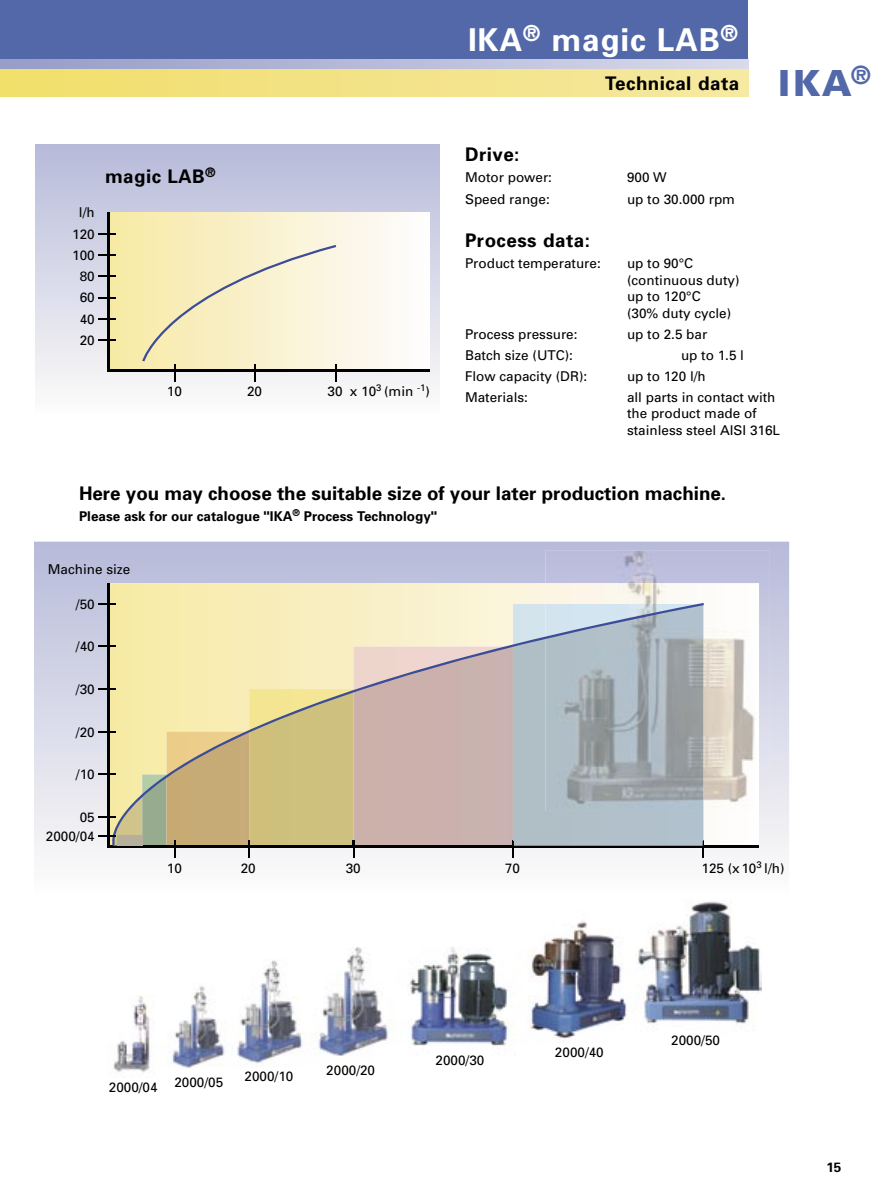
<style>
.page{position:relative;width:893px;height:1191px;background:#fff}
.page>*{position:absolute;margin:0;border:0;box-sizing:border-box;transform-origin:0 0}
.t1{font:900 36px "Univers";color:#5268a9}
.t2{font:700 31.5px "Univers";letter-spacing:.025em;color:#fff}
.t3{font:700 18.75px "Univers";color:#000}
.t4{font:700 18.75px "Univers";letter-spacing:.025em;color:#000}
.t5{font:13.5px/16.5px "Univers";color:#000}
.t6{font:700 13.5px "Univers";color:#000}
</style>
<div class="page">
<div style="left:0;top:68px;width:748px;height:28px;background:linear-gradient(to right,#f1de6b,#f6e8a1)"></div>
<div style="left:0;top:0;width:748px;height:68px;background:#5268a9"></div>
<svg style="left:0;top:60px;width:748px;height:8px;background:#b7bad8"></svg>
<div style="left:35px;top:145px;width:404px;height:274px;background:linear-gradient(to bottom,#b8bcda,#fbf9f7)"></div>
<div style="left:108px;top:213px;width:321px;height:156px;background:linear-gradient(to right,#f6e9a3,#fdfcfe)"></div>
<hr style="left:107px;top:369px;width:322px;height:2px;background:#000">
<hr style="left:107px;top:212px;width:3px;height:158px;background:#000">
<svg style="left:98px;top:339px;width:17px;height:2px"></svg>
<svg style="left:98px;top:318px;width:17px;height:2px"></svg>
<svg style="left:98px;top:297px;width:17px;height:1px"></svg>
<svg style="left:98px;top:276px;width:17px;height:1px"></svg>
<svg style="left:98px;top:254px;width:17px;height:2px"></svg>
<svg style="left:98px;top:233px;width:17px;height:2px"></svg>
<svg style="left:142px;top:245px;width:194px;height:136px;background:#eee7c5"></svg>
<img style="left:113px;top:899px;width:649px;height:173px">
<svg style="left:34px;top:541px;width:755px;height:317px"></svg>
<svg style="left:110px;top:583px;width:649px;height:262px"></svg>
<hr style="left:107px;top:845px;width:652px;height:3px;background:#000">
<hr style="left:107px;top:583px;width:3px;height:263px;background:#000">
<svg style="left:98px;top:773px;width:14px;height:2px"></svg>
<svg style="left:98px;top:688px;width:14px;height:2px"></svg>
<img style="left:545px;top:551px;width:225px;height:51px">
<img style="left:759px;top:602px;width:11px;height:209px">
<img style="left:545px;top:583px;width:214px;height:45px">
<img style="left:704px;top:628px;width:55px;height:183px">
<svg style="left:248px;top:848px;width:2px;height:10px"></svg>
<svg style="left:512px;top:845px;width:2px;height:13px"></svg>
<svg style="left:112px;top:603px;width:592px;height:242px;background:#ccc4ad"></svg>
<svg style="left:98px;top:835px;width:78px;height:23px"></svg>
<img style="left:118px;top:835px;width:24px;height:10px">
<p class="t5" style="left:79px;top:204px;width:17px">l/h</p>
<p class="t5" style="left:72px;top:225px;width:24px">120</p>
<p class="t5" style="left:72px;top:247px;width:24px">100</p>
<p class="t5" style="left:80px;top:268px;width:17px">80</p>
<p class="t5" style="left:80px;top:289px;width:17px">60</p>
<p class="t5" style="left:80px;top:310px;width:17px">40</p>
<p class="t5" style="left:80px;top:332px;width:17px">20</p>
<h3 class="t4" style="left:105px;top:164px;width:112px">magic LAB<sup>®</sup></h3>
<p class="t5" style="left:167px;top:382px;width:17px">10</p>
<p class="t5" style="left:247px;top:382px;width:17px">20</p>
<p class="t5" style="left:328px;top:382px;width:104px">30 x 10<sup>3</sup> (min <sup>-1</sup>)</p>
<h2 class="t2" style="left:468px;top:20px;width:272px">IKA<sup>®</sup> magic LAB<sup>®</sup></h2>
<h3 class="t4" style="left:605px;top:71px;width:136px">Technical data</h3>
<h1 class="t1" style="left:778px;top:61px;width:94px">IKA<sup>®</sup></h1>
<h3 class="t3" style="left:465px;top:143px;width:56px">Drive:</h3>
<p class="t5" style="left:465px;top:169px;width:88px">Motor power:</p>
<p class="t5" style="left:627px;top:169px;width:41px">900 W</p>
<p class="t5" style="left:465px;top:190px;width:86px">Speed range:</p>
<p class="t5" style="left:627px;top:190px;width:110px">up to 30.000 rpm</p>
<h3 class="t4" style="left:465px;top:228px;width:126px">Process data:</h3>
<p class="t5" style="left:465px;top:255px;width:137px">Product temperature:</p>
<p class="t5" style="left:627px;top:255px;width:114px">up to 90°C (continuous duty) up to 120°C<br>(30% duty cycle)</p>
<p class="t5" style="left:465px;top:325px;width:114px">Process pressure:</p>
<p class="t5" style="left:627px;top:325px;width:82px">up to 2.5 bar</p>
<p class="t5" style="left:465px;top:346px;width:110px">Batch size (UTC):</p>
<p class="t5" style="left:681px;top:346px;width:65px">up to 1.5 l</p>
<p class="t5" style="left:465px;top:367px;width:124px">Flow capacity (DR):</p>
<p class="t5" style="left:627px;top:367px;width:80px">up to 120 l/h</p>
<p class="t5" style="left:465px;top:388px;width:65px">Materials:</p>
<p class="t5" style="left:627px;top:388px;width:155px">all parts in contact with the product made of stainless steel AISI 316L</p>
<h3 class="t3" style="left:79px;top:481px;width:649px">Here you may choose the suitable size of your later production machine.</h3>
<p class="t6" style="left:79px;top:507px;width:360px">Please ask for our catalogue "IKA<sup>®</sup> Process Technology"</p>
<p class="t5" style="left:48px;top:561px;width:84px">Machine size</p>
<p class="t5" style="left:76px;top:595px;width:20px">/50</p>
<p class="t5" style="left:76px;top:638px;width:20px">/40</p>
<p class="t5" style="left:76px;top:681px;width:20px">/30</p>
<p class="t5" style="left:76px;top:723px;width:20px">/20</p>
<p class="t5" style="left:76px;top:766px;width:20px">/10</p>
<p class="t5" style="left:80px;top:808px;width:17px">05</p>
<p class="t5" style="left:46px;top:827px;width:50px">2000/04</p>
<p class="t5" style="left:167px;top:859px;width:17px">10</p>
<p class="t5" style="left:241px;top:859px;width:17px">20</p>
<p class="t5" style="left:346px;top:859px;width:17px">30</p>
<p class="t5" style="left:505px;top:859px;width:17px">70</p>
<p class="t5" style="left:701px;top:859px;width:85px">125 (x10<sup>3</sup> l/h)</p>
<p class="t5" style="left:109px;top:1078px;width:50px">2000/04</p>
<p class="t5" style="left:174px;top:1073px;width:50px">2000/05</p>
<p class="t5" style="left:245px;top:1068px;width:50px">2000/10</p>
<p class="t5" style="left:326px;top:1061px;width:50px">2000/20</p>
<p class="t5" style="left:436px;top:1051px;width:50px">2000/30</p>
<p class="t5" style="left:555px;top:1043px;width:50px">2000/40</p>
<p class="t5" style="left:671px;top:1032px;width:50px">2000/50</p>
<p class="t6" style="left:826px;top:1158px;width:17px">15</p>
</div>
